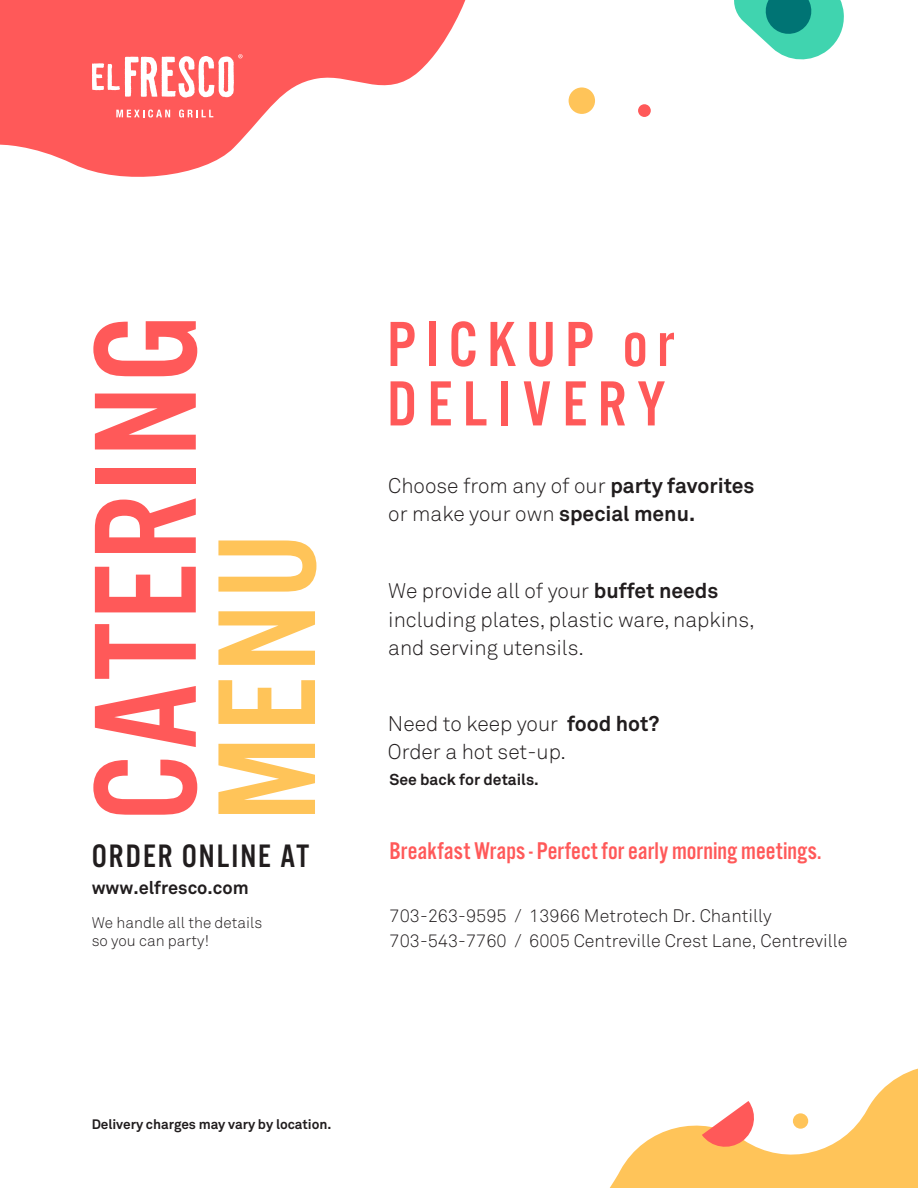
<style>
.page{position:relative;width:918px;height:1188px;background:#fff}
.page>*{position:absolute;margin:0;border:0;box-sizing:border-box;transform-origin:0 0}
.t1{font:151.35px "Alternate Got No 3 D";letter-spacing:.02em;color:#ff5959}
.t2{font:144.75px "Alternate Got No 3 D";color:#ffc459}
.t3{font:66.15px/59.4px "Alternate Got No 3 D";letter-spacing:.155em;color:#ff5959}
.t4{font:33.75px "Alternate Got No 3 D";letter-spacing:.06em;color:#211d1e}
.t5{font:25.05px "Alternate Got No 3 D";color:#ff5959}
.t6{font:300 21px/28.2px "Akkurat";color:#211d1e}
.t7{font:700 18px "Akkurat";color:#211d1e}
.t8{font:300 17.85px/25.7px "Akkurat";color:#211d1e}
.t9{font:700 15.75px "Akkurat";color:#211d1e}
.t10{font:300 15.3px/18.5px "Akkurat";color:#211d1e}
.t11{font:700 13.65px "Akkurat";letter-spacing:-.005em;color:#211d1e}
.s1{font-weight:700}
</style>
<div class="page">
<svg style="left:734px;top:0;width:110px;height:60px"></svg>
<div style="left:569px;top:87px;width:26px;height:27px;background:#ffc459;border-radius:50%"></div>
<div style="left:638px;top:104px;width:13px;height:13px;background:#ff5959;border-radius:50%"></div>
<svg style="left:0;top:0;width:466px;height:177px;fill:#ff5959"></svg>
<svg style="left:116px;top:110px;width:54px;height:7px"></svg>
<svg style="left:179px;top:110px;width:34px;height:7px"></svg>
<svg style="left:92px;top:54px;width:151px;height:44px"></svg>
<svg style="left:610px;top:1068px;width:308px;height:120px"></svg>
<h1 class="t1" style="left:68px;top:821px;width:508px;rotate:-90deg">CATERING</h1>
<h2 class="t2" style="left:193px;top:821px;width:290px;rotate:-90deg">MENU</h2>
<h3 class="t4" style="left:92px;top:838px;width:219px">ORDER ONLINE AT</h3>
<p class="t7" style="left:92px;top:876px;width:159px">www.elfresco.com</p>
<p class="t10" style="left:92px;top:913px;width:172px">We handle all the details so you can party!</p>
<h3 class="t3" style="left:387px;top:314px;width:288px">PICKUP or<br>DELIVERY</h3>
<p class="t6" style="left:388px;top:472px;width:368px">Choose from any of our <span class="s1">party favorites </span>or make your own <span class="s1">special menu.</span></p>
<p class="t6" style="left:388px;top:577px;width:368px">We provide all of your <span class="s1">buffet needs </span>including plates, plastic ware, napkins, and serving utensils.</p>
<p class="t6" style="left:388px;top:710px;width:273px">Need to keep your <span class="s1">food hot?<br></span>Order a hot set-up.</p>
<p class="t9" style="left:390px;top:769px;width:151px">See back for details.</p>
<p class="t5" style="left:390px;top:837px;width:434px">Breakfast Wraps - Perfect for early morning meetings.</p>
<p class="t8" style="left:390px;top:903px;width:460px">703-263-9595 / 13966 Metrotech Dr. Chantilly<br>703-543-7760 / 6005 Centreville Crest Lane, Centreville</p>
<p class="t11" style="left:92px;top:1115px;width:241px">Delivery charges may vary by location.</p>
</div>
